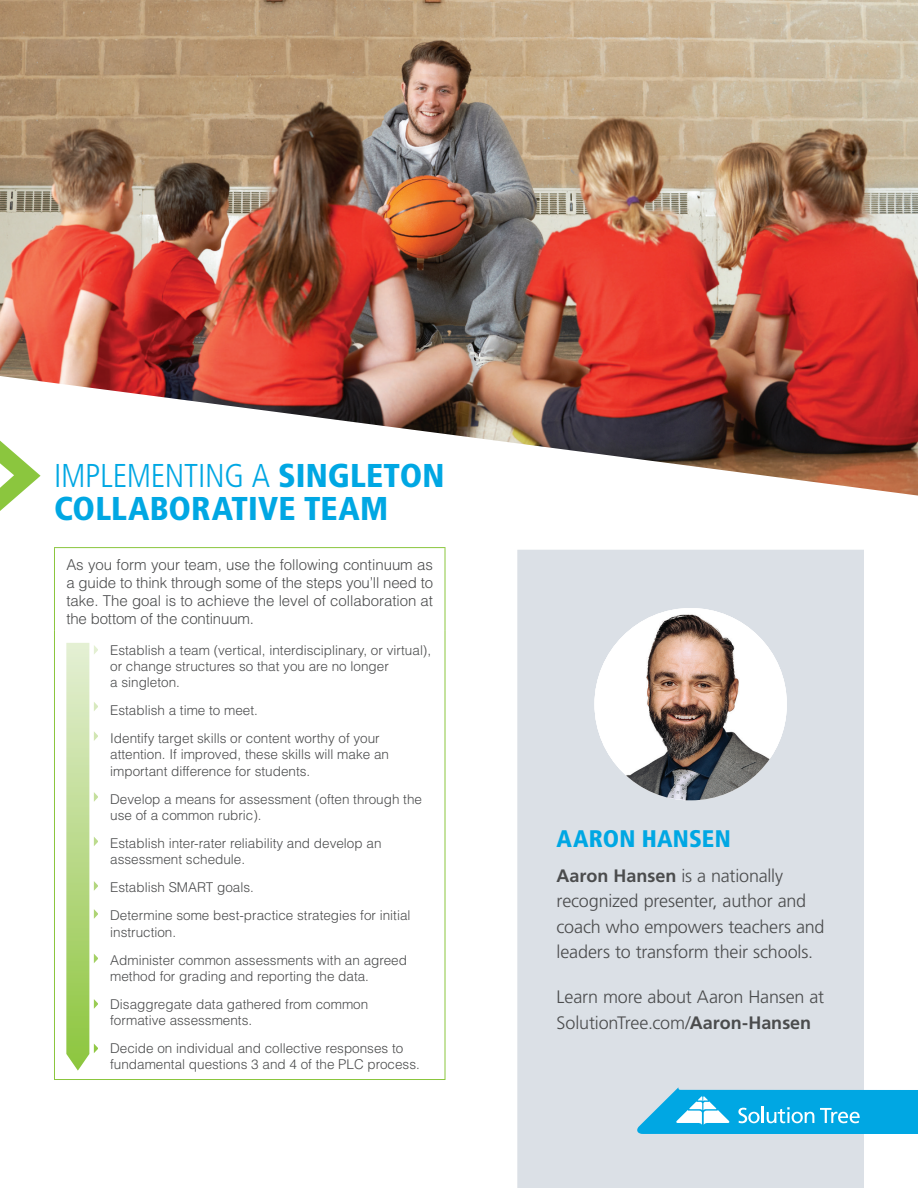
<style>
.page{position:relative;width:918px;height:1188px;background:#fff}
.page>*{position:absolute;margin:0;border:0;box-sizing:border-box;transform-origin:0 0}
.t1{font:900 condensed 33px/33px "Frutiger LT Std";letter-spacing:.005em;color:#00a7e3}
.t2{font:900 condensed 24px "Frutiger LT Std";letter-spacing:.01em;color:#00a7e3}
.t3{font:300 18px/25.2px "Frutiger LT Std";letter-spacing:-.01em;color:#4b4c4d}
.t4{font:300 15px/18px "Helvetica LT Std";letter-spacing:-.005em;color:#4b4c4d;text-align:justify}
.t5{font:300 13.5px/16.2px "Helvetica LT Std";color:#4b4c4d}
.s1{font-weight:300}
.s2{font-weight:700}
</style>
<div class="page">
<div style="left:517px;top:550px;width:347px;height:638px;background:#dbe0e6"></div>
<img style="left:594px;top:608px;width:193px;height:192px;border-radius:96px">
<hr style="left:54px;top:547px;width:392px;height:1px;background:#8bc63e">
<hr style="left:54px;top:548px;width:1px;height:82px;background:#8bc63e">
<hr style="left:445px;top:548px;width:1px;height:82px;background:#8bc63e">
<hr style="left:54px;top:630px;width:1px;height:449px;background:#8bc63e">
<hr style="left:445px;top:630px;width:1px;height:449px;background:#8bc63e">
<hr style="left:54px;top:1079px;width:392px;height:1px;background:#8bc63e">
<svg style="left:66px;top:643px;width:32px;height:428px"></svg>
<svg style="left:0;top:496px;width:17px;height:15px"></svg>
<img style="left:0;top:0;width:918px;height:496px">
<svg style="left:637px;top:1087px;width:281px;height:47px;background:#33b6e6"></svg>
<h1 class="t1" style="left:54px;top:459px;width:392px"><span class="s1">IMPLEMENTING A</span> SINGLETON<br>COLLABORATIVE TEAM</h1>
<p class="t4" style="left:66px;top:556px;width:368px">As you form your team, use the following continuum as a guide to think through some of the steps you’ll need to take. The goal is to achieve the level of collaboration at the bottom of the continuum.</p>
<p class="t5" style="left:110px;top:642px;width:323px">Establish a team (vertical, interdisciplinary, or virtual), or change structures so that you are no longer<br>a singleton.</p>
<p class="t5" style="left:110px;top:696px;width:271px;line-height:28px">Establish a time to meet.<br>Identify target skills or content worthy of your</p>
<p class="t5" style="left:110px;top:746px;width:280px">attention. If improved, these skills will make an important difference for students.</p>
<p class="t5" style="left:110px;top:791px;width:313px">Develop a means for assessment (often through the use of a common rubric).</p>
<p class="t5" style="left:110px;top:835px;width:273px">Establish inter-rater reliability and develop an assessment schedule.</p>
<p class="t5" style="left:110px;top:873px;width:302px;line-height:28px">Establish SMART goals.<br>Determine some best-practice strategies for initial</p>
<p class="t5" style="left:110px;top:918px;width:298px;line-height:28px">instruction.<br>Administer common assessments with an agreed</p>
<p class="t5" style="left:110px;top:962px;width:260px;line-height:28px">method for grading and reporting the data.<br>Disaggregate data gathered from common</p>
<p class="t5" style="left:110px;top:1006px;width:295px;line-height:28px">formative assessments.<br>Decide on individual and collective responses to</p>
<p class="t5" style="left:110px;top:1056px;width:311px">fundamental questions 3 and 4 of the PLC process.</p>
<h2 class="t2" style="left:557px;top:824px;width:176px">AARON HANSEN</h2>
<h3 class="t3" style="left:557px;top:864px;width:270px"><span class="s2">Aaron Hansen</span> is a nationally recognized presenter, author and coach who empowers teachers and leaders to transform their schools.</h3>
<h3 class="t3" style="left:557px;top:985px;width:269px">Learn more about Aaron Hansen at<br>SolutionTree.com/<span class="s2">Aaron-Hansen</span></h3>
</div>
